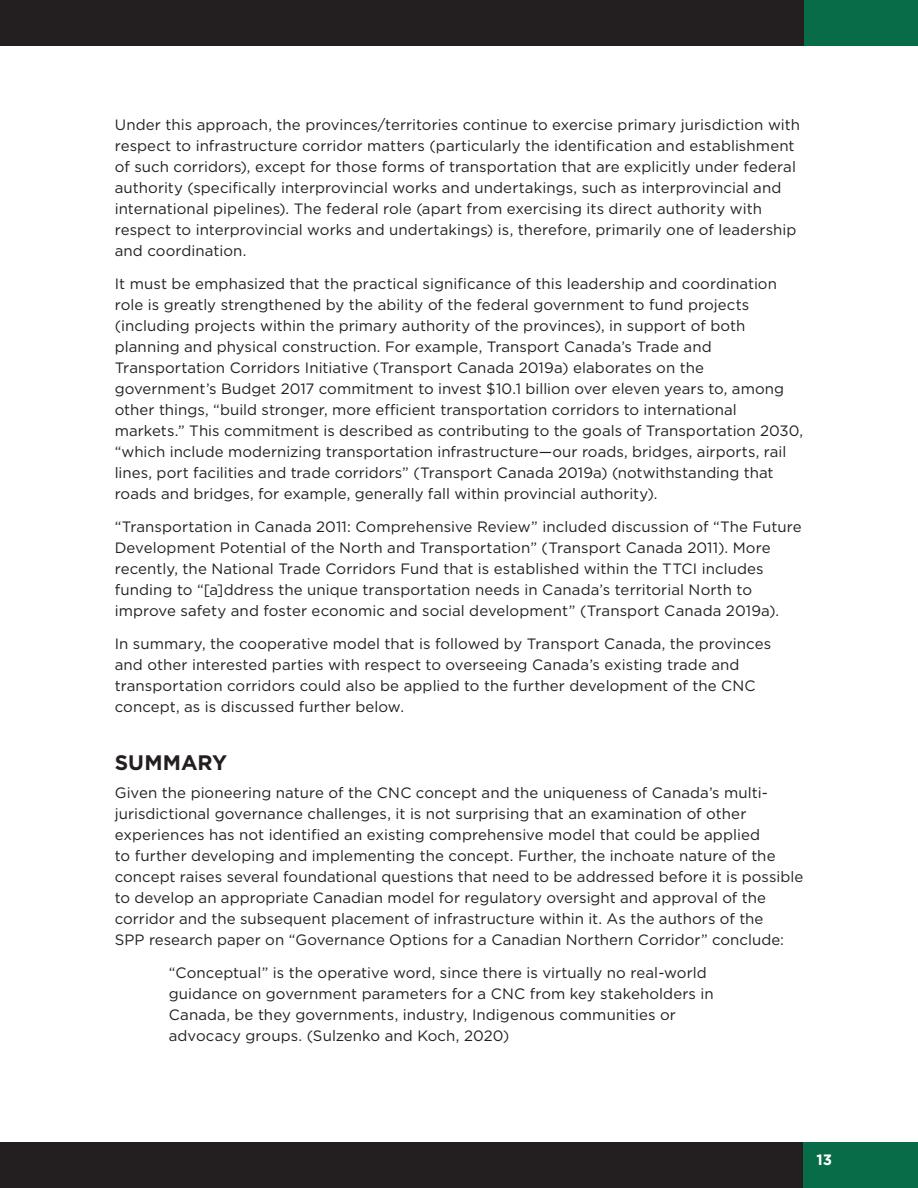
<style>
.page{position:relative;width:918px;height:1188px;background:#fff}
.page>*{position:absolute;margin:0;border:0;box-sizing:border-box;transform-origin:0 0}
.t1{font:700 21px "Gotham";color:#231f20}
.t2{font:15px/21px "Gotham";letter-spacing:.005em;color:#231f20}
.t3{font:700 15px "Gotham";color:#fff}
</style>
<div class="page">
<div style="left:802px;top:1143px;width:116px;height:45px;background:#086c49"></div>
<div style="left:803px;top:0;width:115px;height:45px;background:#086c49"></div>
<div style="left:0;top:1143px;width:802px;height:45px;background:#231f20"></div>
<div style="left:0;top:0;width:803px;height:45px;background:#231f20"></div>
<p class="t2" style="left:115px;top:114px;width:687px">Under this approach, the provinces/territories continue to exercise primary jurisdiction with respect to infrastructure corridor matters (particularly the identification and establishment of such corridors), except for those forms of transportation that are explicitly under federal authority (specifically interprovincial works and undertakings, such as interprovincial and international pipelines). The federal role (apart from exercising its direct authority with respect to interprovincial works and undertakings) is, therefore, primarily one of leadership and coordination.</p>
<p class="t2" style="left:115px;top:273px;width:690px">It must be emphasized that the practical significance of this leadership and coordination role is greatly strengthened by the ability of the federal government to fund projects (including projects within the primary authority of the provinces), in support of both planning and physical construction. For example, Transport Canada’s Trade and Transportation Corridors Initiative (Transport Canada 2019a) elaborates on the government’s Budget 2017 commitment to invest $10.1 billion over eleven years to, among other things, “build stronger, more efficient transportation corridors to international markets.” This commitment is described as contributing to the goals of Transportation 2030, “which include modernizing transportation infrastructure—our roads, bridges, airports, rail lines, port facilities and trade corridors” (Transport Canada 2019a) (notwithstanding that roads and bridges, for example, generally fall within provincial authority).</p>
<p class="t2" style="left:115px;top:516px;width:688px">“Transportation in Canada 2011: Comprehensive Review” included discussion of “The Future Development Potential of the North and Transportation” (Transport Canada 2011). More recently, the National Trade Corridors Fund that is established within the TTCI includes funding to “[a]ddress the unique transportation needs in Canada’s territorial North to improve safety and foster economic and social development” (Transport Canada 2019a).</p>
<p class="t2" style="left:115px;top:633px;width:658px">In summary, the cooperative model that is followed by Transport Canada, the provinces and other interested parties with respect to overseeing Canada’s existing trade and transportation corridors could also be applied to the further development of the CNC concept, as is discussed further below.</p>
<h1 class="t1" style="left:115px;top:749px;width:114px">SUMMARY</h1>
<p class="t2" style="left:115px;top:782px;width:690px">Given the pioneering nature of the CNC concept and the uniqueness of Canada’s multi&shy;jurisdictional governance challenges, it is not surprising that an examination of other experiences has not identified an existing comprehensive model that could be applied<br>to further developing and implementing the concept. Further, the inchoate nature of the concept raises several foundational questions that need to be addressed before it is possible to develop an appropriate Canadian model for regulatory oversight and approval of the corridor and the subsequent placement of infrastructure within it. As the authors of the<br>SPP research paper on “Governance Options for a Canadian Northern Corridor” conclude:</p>
<p class="t2" style="left:169px;top:962px;width:547px">“Conceptual” is the operative word, since there is virtually no real-world guidance on government parameters for a CNC from key stakeholders in Canada, be they governments, industry, Indigenous communities or advocacy groups. (Sulzenko and Koch, 2020)</p>
<p class="t3" style="left:817px;top:1150px;width:17px">13</p>
</div>
